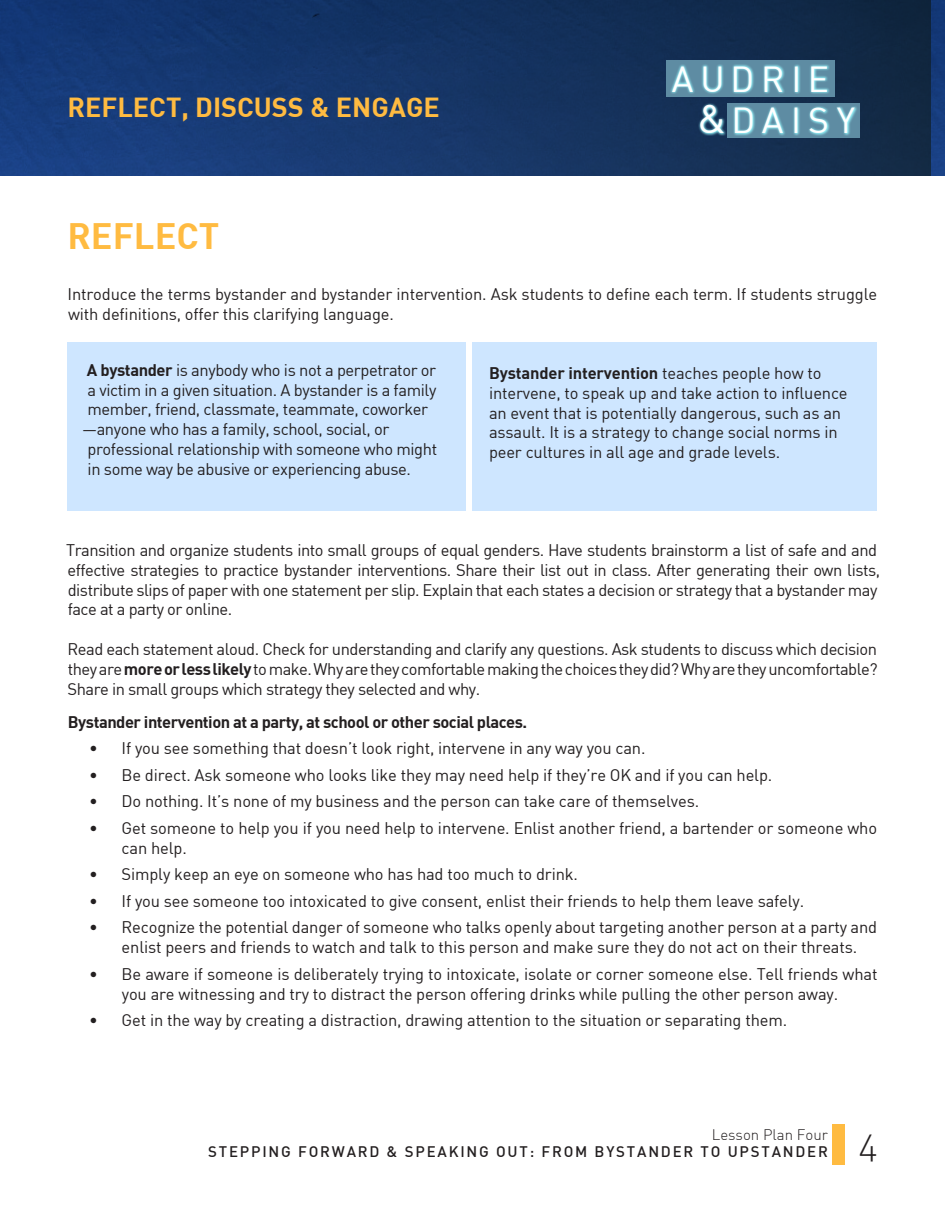
<style>
.page{position:relative;width:945px;height:1215px;background:#fff}
.page>*{position:absolute;margin:0;border:0;box-sizing:border-box;transform-origin:0 0}
.t1{font:36px "DIN Bold";color:#ffbb41}
.t2{font:36px "DIN Light Alternate";color:#231f20}
.t3{font:35.4px/41.5px "DIN";letter-spacing:.2em;color:#fff}
.Header_Title{font:27px "DIN Bold";color:#ffbb41}
.Exercises{font:16.5px/19.8px "DIN";letter-spacing:-.01em;color:#231f20}
.Exercises-2{font:16.5px/19.8px "DIN";letter-spacing:-.03em;color:#231f20}
.Exercises-3{font:16.5px "DIN Bold";letter-spacing:-.03em;color:#231f20}
.t4{font:500 15px "DIN";letter-spacing:.12em;color:#231f20}
.t5{font:15px "DIN Light Alternate";color:#231f20}
.s1{font-size:39.3px}
.s2{font-family:"DIN Bold"}
</style>
<div class="page">
<img style="left:0;top:0;width:932px;height:176px">
<div style="left:932px;top:0;width:13px;height:176px;background:#153b7b"></div>
<div style="left:666px;top:61px;width:169px;height:36px;background:#5e8ca3"></div>
<div style="left:728px;top:103px;width:132px;height:35px;background:#5e8ca3"></div>
<svg style="left:670px;top:64px;width:188px;height:72px"></svg>
<div style="left:832px;top:1124px;width:13px;height:40px;background:#ffbb41"></div>
<div style="left:68px;top:343px;width:398px;height:168px;background:#cee6ff"></div>
<div style="left:472px;top:343px;width:406px;height:168px;background:#cee6ff"></div>
<p class="Header_Title" style="left:68px;top:90px;width:374px">REFLECT, DISCUSS &amp; ENGAGE</p>
<h2 class="t3" style="left:698px;top:57px;width:159px;text-indent:-26px">AUDRIE <span class="s1">&amp;</span> DAISY</h2>
<p class="t1" style="left:67px;top:212px;width:153px">REFLECT</p>
<p class="Exercises" style="left:68px;top:284px;width:811px">Introduce the terms bystander and bystander intervention. Ask students to define each term. If students struggle with definitions, offer this clarifying language.</p>
<p class="Exercises" style="left:87px;top:360px;width:351px"><span class="s2">A bystander</span> is anybody who is not a perpetrator or</p>
<p class="Exercises" style="left:88px;top:379px;width:350px">a victim in a given situation. A bystander is a family</p>
<p class="Exercises" style="left:88px;top:399px;width:342px">member, friend, classmate, teammate, coworker</p>
<p class="Exercises" style="left:82px;top:419px;width:309px">—anyone who has a family, school, social, or</p>
<p class="Exercises" style="left:88px;top:439px;width:351px">professional relationship with someone who might</p>
<p class="Exercises" style="left:88px;top:459px;width:325px">in some way be abusive or experiencing abuse.</p>
<p class="Exercises" style="left:489px;top:363px;width:360px"><span class="s2">Bystander intervention</span> teaches people how to intervene, to speak up and take action to influence an event that is potentially dangerous, such as an assault. It is a strategy to change social norms in peer cultures in all age and grade levels.</p>
<p class="Exercises-2" style="left:66px;top:540px;width:815px">Transition and organize students into small groups of equal genders. Have students brainstorm a list of safe and and effective strategies to practice bystander interventions. Share their list out in class. After generating their own lists, distribute slips of paper with one statement per slip. Explain that each states a decision or strategy that a bystander may face at a party or online.</p>
<p class="Exercises" style="left:68px;top:639px;width:812px;text-align:justify">Read each statement aloud. Check for understanding and clarify any questions. Ask students to discuss which decision they are <span class="s2">more or less likely</span> to make. Why are they comfortable making the choices they did? Why are they uncomfortable?<br>Share in small groups which strategy they selected and why.</p>
<p class="Exercises-3" style="left:68px;top:711px;width:461px">Bystander intervention at a party, at school or other social places.</p>
<p class="Exercises" style="left:89px;top:738px;width:558px">• If you see something that doesn’t look right, intervene in any way you can.</p>
<p class="Exercises" style="left:89px;top:765px;width:685px">• Be direct. Ask someone who looks like they may need help if they’re OK and if you can help.</p>
<p class="Exercises" style="left:89px;top:791px;width:612px">• Do nothing. It’s none of my business and the person can take care of themselves.</p>
<p class="Exercises" style="left:122px;top:818px;width:757px;text-indent:-33px">• Get someone to help you if you need help to intervene. Enlist another friend, a bartender or someone who can help.</p>
<p class="Exercises" style="left:89px;top:864px;width:490px">• Simply keep an eye on someone who has had too much to drink.</p>
<p class="Exercises" style="left:89px;top:891px;width:717px">• If you see someone too intoxicated to give consent, enlist their friends to help them leave safely.</p>
<p class="Exercises" style="left:122px;top:917px;width:757px;text-indent:-33px">• Recognize the potential danger of someone who talks openly about targeting another person at a party and enlist peers and friends to watch and talk to this person and make sure they do not act on their threats.</p>
<p class="Exercises" style="left:89px;top:964px;width:790px;text-align:center">• Be aware if someone is deliberately trying to intoxicate, isolate or corner someone else. Tell friends what you are witnessing and try to distract the person offering drinks while pulling the other person away.</p>
<p class="Exercises" style="left:89px;top:1010px;width:700px">• Get in the way by creating a distraction, drawing attention to the situation or separating them.</p>
<p class="t5" style="left:712px;top:1125px;width:118px">Lesson Plan Four</p>
<p class="t4" style="left:208px;top:1142px;width:621px">STEPPING FORWARD &amp; SPEAKING OUT: FROM BYSTANDER TO UPSTANDER</p>
<h1 class="t2" style="left:859px;top:1121px;width:20px">4</h1>
</div>
